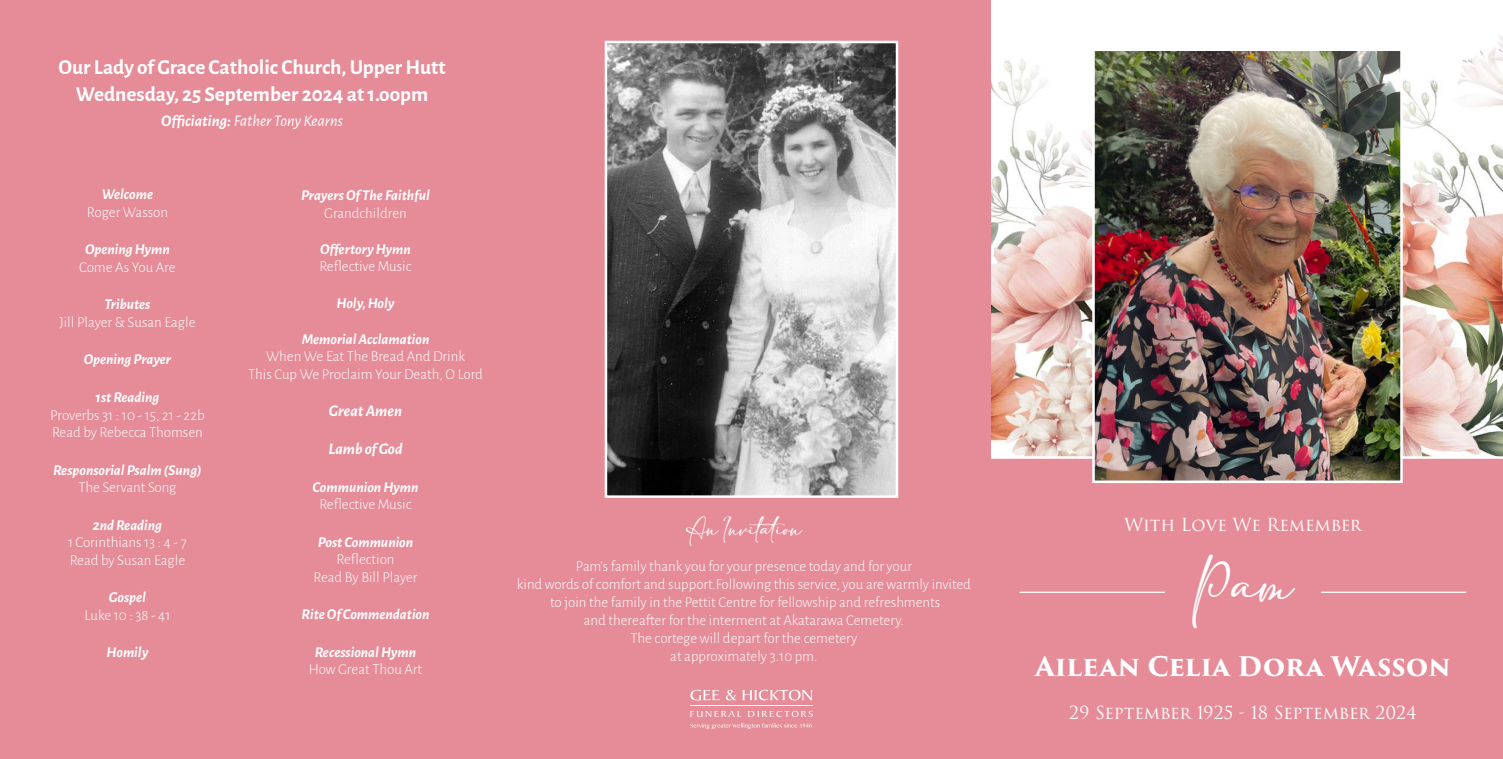
<style>
.page{position:relative;width:1503px;height:759px;background:#fff}
.page>*{position:absolute;margin:0;border:0;box-sizing:border-box;transform-origin:0 0}
.t1{font:37.5px "adelia";color:#fff}
.t2{font:700 26.25px "Trajan Pro 3";color:#fff}
.t3{font:700 21.25px/27.5px "Alegreya Sans";color:#fff;text-align:center}
.t4{font:17.5px "Trajan Pro 3";letter-spacing:-.005em;color:#fff}
.t5{font:italic 16.25px "Alegreya Sans";color:#fff}
.t6{font:italic 700 16.25px "Alegreya Sans";color:#fff}
.t7{font:300 15px/18px "Alegreya Sans";color:#fff;text-align:center}
.t8{font:italic 700 15px "Alegreya Sans";color:#fff}
.t9{font:15px "adelia";color:#fff}
.s1{font-weight:700}
</style>
<div class="page">
<img style="left:990px;top:0;width:512px;height:456px">
<div style="left:981px;top:457px;width:521px;height:301px;background:#e68c98"></div>
<hr style="left:1320px;top:591px;width:146px;height:1px;background:#fff">
<hr style="left:1019px;top:591px;width:145px;height:1px;background:#fff">
<hr style="left:965px;top:456px;width:537px;height:2px;background:#fff">
<img style="left:1096px;top:52px;width:302px;height:427px">
<div style="left:1092px;top:48px;width:310px;height:435px;border:3px solid #fff"></div>
<div style="left:497px;top:0;width:493px;height:758px;background:#e68c98"></div>
<div style="left:0;top:0;width:498px;height:758px;background:#e68c98"></div>
<hr style="left:690px;top:705px;width:122px;height:1px;background:#fff">
<svg style="left:690px;top:711px;width:49px;height:5px"></svg>
<svg style="left:748px;top:711px;width:64px;height:5px"></svg>
<svg style="left:690px;top:689px;width:30px;height:11px"></svg>
<svg style="left:726px;top:689px;width:10px;height:11px"></svg>
<svg style="left:742px;top:689px;width:70px;height:11px"></svg>
<svg style="left:690px;top:723px;width:122px;height:5px"></svg>
<img style="left:608px;top:45px;width:286px;height:448px">
<div style="left:604px;top:41px;width:294px;height:456px;border:3px solid #fff"></div>
<h3 class="t3" style="left:59px;top:54px;width:388px">Our Lady of Grace Catholic Church, Upper Hutt<br>Wednesday, 25 September 2024 at 1.oopm</h3>
<p class="t5" style="left:161px;top:115px;width:183px"><span class="s1">Officiating:</span> Father Tony Kearns</p>
<p class="t8" style="left:102px;top:183px;width:53px">Welcome</p>
<p class="t7" style="left:87px;top:204px;width:83px">Roger Wasson</p>
<p class="t8" style="left:85px;top:238px;width:86px">Opening Hymn</p>
<p class="t7" style="left:79px;top:257px;width:98px">Come As You Are</p>
<p class="t8" style="left:104px;top:293px;width:47px">Tributes</p>
<p class="t7" style="left:59px;top:314px;width:138px">Jill Player &amp; Susan Eagle</p>
<p class="t8" style="left:84px;top:348px;width:89px">Opening Prayer</p>
<p class="t8" style="left:96px;top:386px;width:65px">1st Reading</p>
<p class="t7" style="left:50px;top:407px;width:156px;line-height:17.5px;text-align:left">Proverbs 31 : 10 - 15, 21 - 22b<br>Read by Rebecca Thomsen</p>
<p class="t8" style="left:53px;top:458px;width:150px">Responsorial Psalm (Sung)</p>
<p class="t7" style="left:78px;top:479px;width:100px">The Servant Song</p>
<p class="t8" style="left:93px;top:513px;width:71px">2nd Reading</p>
<p class="t7" style="left:68px;top:534px;width:120px;line-height:17.5px;text-align:left">1 Corinthians 13 : 4 - 7<br>Read by Susan Eagle</p>
<p class="t8" style="left:109px;top:586px;width:39px">Gospel</p>
<p class="t7" style="left:84px;top:606px;width:87px">Luke 10 : 38 - 41</p>
<p class="t8" style="left:107px;top:641px;width:43px">Homily</p>
<p class="t8" style="left:301px;top:184px;width:130px">Prayers Of The Faithful</p>
<p class="t7" style="left:324px;top:205px;width:84px">Grandchildren</p>
<p class="t8" style="left:320px;top:238px;width:92px">Offertory Hymn</p>
<p class="t7" style="left:319px;top:257px;width:94px">Reflective Music</p>
<p class="t8" style="left:336px;top:291px;width:60px">Holy, Holy</p>
<p class="t8" style="left:302px;top:328px;width:129px">Memorial Acclamation</p>
<p class="t7" style="left:248px;top:347px;width:236px;line-height:17.5px">When We Eat The Bread And Drink<br>This Cup We Proclaim Your Death, O Lord</p>
<p class="t6" style="left:329px;top:399px;width:75px">Great Amen</p>
<p class="t6" style="left:328px;top:436px;width:75px">Lamb of God</p>
<p class="t8" style="left:312px;top:475px;width:107px">Communion Hymn</p>
<p class="t7" style="left:319px;top:494px;width:94px">Reflective Music</p>
<p class="t8" style="left:318px;top:530px;width:97px">Post Communion</p>
<p class="t7" style="left:313px;top:549px;width:106px;line-height:17.5px">Reflection<br>Read By Bill Player</p>
<p class="t8" style="left:301px;top:603px;width:129px">Rite Of Commendation</p>
<p class="t8" style="left:315px;top:640px;width:103px">Recessional Hymn</p>
<p class="t7" style="left:309px;top:659px;width:115px">How Great Thou Art</p>
<p class="t9" style="left:686px;top:521px;width:117px">An Invition</p>
<p class="t7" style="left:517px;top:558px;width:455px">Pam’s family thank you for your presence today and for your<br>kind words of comfort and support.Following this service, you are warmly invited to join the family in the Pettit Centre for fellowship and refreshments<br>and thereafter for the interment at Akatarawa Cemetery.<br>The cortege will depart for the cemetery<br>at approximately 3.10 pm.</p>
<p class="t4" style="left:1124px;top:514px;width:239px">With Love We Remember</p>
<h1 class="t1" style="left:1192px;top:565px;width:102px">Pam</h1>
<h2 class="t2" style="left:1035px;top:651px;width:417px">Ailean Celia Dora Wasson</h2>
<p class="t4" style="left:1069px;top:702px;width:349px">29 September 1925 - 18 September 2024</p>
</div>
